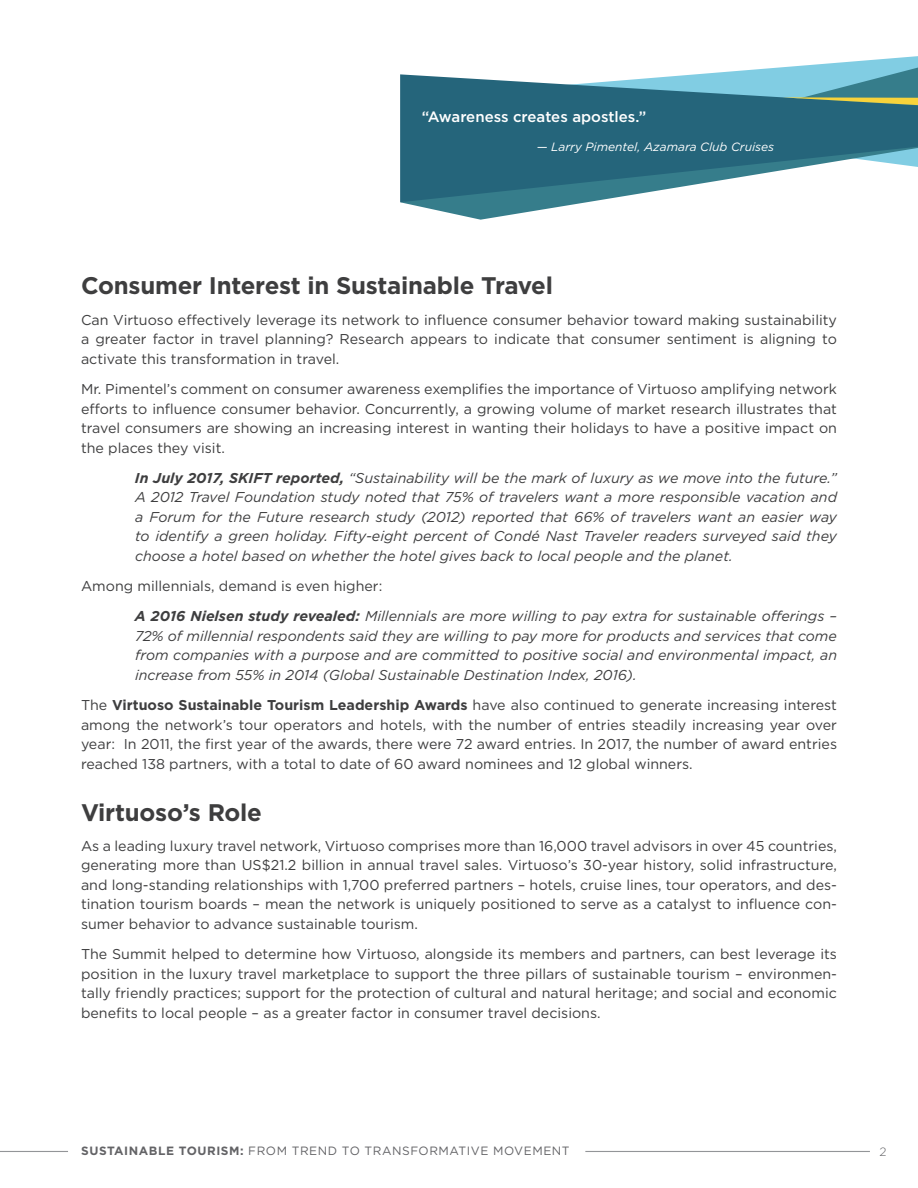
<style>
.page{position:relative;width:918px;height:1188px;background:#fff}
.page>*{position:absolute;margin:0;border:0;box-sizing:border-box;transform-origin:0 0}
.t1{font:700 24px "Gotham";letter-spacing:-.01em;color:#3e3e3f}
.t2{font:500 15px "Gotham";color:#fff}
.t3{font:14.25px/19.5px "Gotham";color:#3e3e3f;text-align:justify}
.t4{font:italic 14.25px/19.5px "Gotham";color:#3e3e3f;text-align:justify}
.t5{font:12px "Gotham";letter-spacing:.045em;color:#636366}
.t6{font:italic 12px "Gotham";color:#fff}
.t7{font:300 12px "Gotham";color:#636366}
.s1{font-weight:700}
</style>
<div class="page">
<svg style="left:774px;top:56px;width:144px;height:12px"></svg>
<svg style="left:400px;top:68px;width:518px;height:152px"></svg>
<svg style="left:400px;top:74px;width:518px;height:128px;fill:#25657b"></svg>
<svg style="left:782px;top:97px;width:136px;height:8px"></svg>
<hr style="left:0;top:1151px;width:68px;height:1px;background:#939598">
<hr style="left:585px;top:1151px;width:286px;height:1px;background:#939598">
<p class="t2" style="left:422px;top:109px;width:226px">“Awareness creates apostles.”</p>
<p class="t6" style="left:537px;top:140px;width:239px">— Larry Pimentel, Azamara Club Cruises</p>
<p class="t1" style="left:81px;top:272px;width:474px">Consumer Interest in Sustainable Travel</p>
<p class="t3" style="left:81px;top:310px;width:758px">Can Virtuoso effectively leverage its network to influence consumer behavior toward making sustainability a greater factor in travel planning? Research appears to indicate that consumer sentiment is aligning to activate this transformation in travel.</p>
<p class="t3" style="left:81px;top:379px;width:758px">Mr. Pimentel’s comment on consumer awareness exemplifies the importance of Virtuoso amplifying network efforts to influence consumer behavior. Concurrently, a growing volume of market research illustrates that travel consumers are showing an increasing interest in wanting their holidays to have a positive impact on the places they visit.</p>
<p class="t4" style="left:135px;top:468px;width:704px"><span class="s1">In July 2017, SKIFT reported,</span> “Sustainability will be the mark of luxury as we move into the future.” A 2012 Travel Foundation study noted that 75% of travelers want a more responsible vacation and a Forum for the Future research study (2012) reported that 66% of travelers want an easier way to identify a green holiday. Fifty-eight percent of Condé Nast Traveler readers surveyed said they choose a hotel based on whether the hotel gives back to local people and the planet.</p>
<p class="t3" style="left:81px;top:576px;width:303px">Among millennials, demand is even higher:</p>
<p class="t4" style="left:135px;top:607px;width:704px"><span class="s1">A 2016 Nielsen study revealed:</span> Millennials are more willing to pay extra for sustainable offerings – 72% of millennial respondents said they are willing to pay more for products and services that come from companies with a purpose and are committed to positive social and environmental impact, an increase from 55% in 2014 (Global Sustainable Destination Index, 2016).</p>
<p class="t3" style="left:81px;top:695px;width:758px">The <span class="s1">Virtuoso Sustainable Tourism Leadership Awards</span> have also continued to generate increasing interest among the network’s tour operators and hotels, with the number of entries steadily increasing year over year: In 2011, the first year of the awards, there were 72 award entries. In 2017, the number of award entries reached 138 partners, with a total to date of 60 award nominees and 12 global winners.</p>
<p class="t1" style="left:81px;top:798px;width:183px">Virtuoso’s Role</p>
<p class="t3" style="left:81px;top:836px;width:758px">As a leading luxury travel network, Virtuoso comprises more than 16,000 travel advisors in over 45 countries, generating more than US$21.2 billion in annual travel sales. Virtuoso’s 30-year history, solid infrastructure, and long-standing relationships with 1,700 preferred partners – hotels, cruise lines, tour operators, and des&shy;tination tourism boards – mean the network is uniquely positioned to serve as a catalyst to influence con&shy;sumer behavior to advance sustainable tourism.</p>
<p class="t3" style="left:81px;top:944px;width:758px">The Summit helped to determine how Virtuoso, alongside its members and partners, can best leverage its position in the luxury travel marketplace to support the three pillars of sustainable tourism – environmen&shy;tally friendly practices; support for the protection of cultural and natural heritage; and social and economic benefits to local people – as a greater factor in consumer travel decisions.</p>
<p class="t5" style="left:81px;top:1143px;width:490px"><span class="s1">SUSTAINABLE TOURISM:</span> FROM TREND TO TRANSFORMATIVE MOVEMENT</p>
<p class="t7" style="left:880px;top:1145px;width:9px">2</p>
</div>
